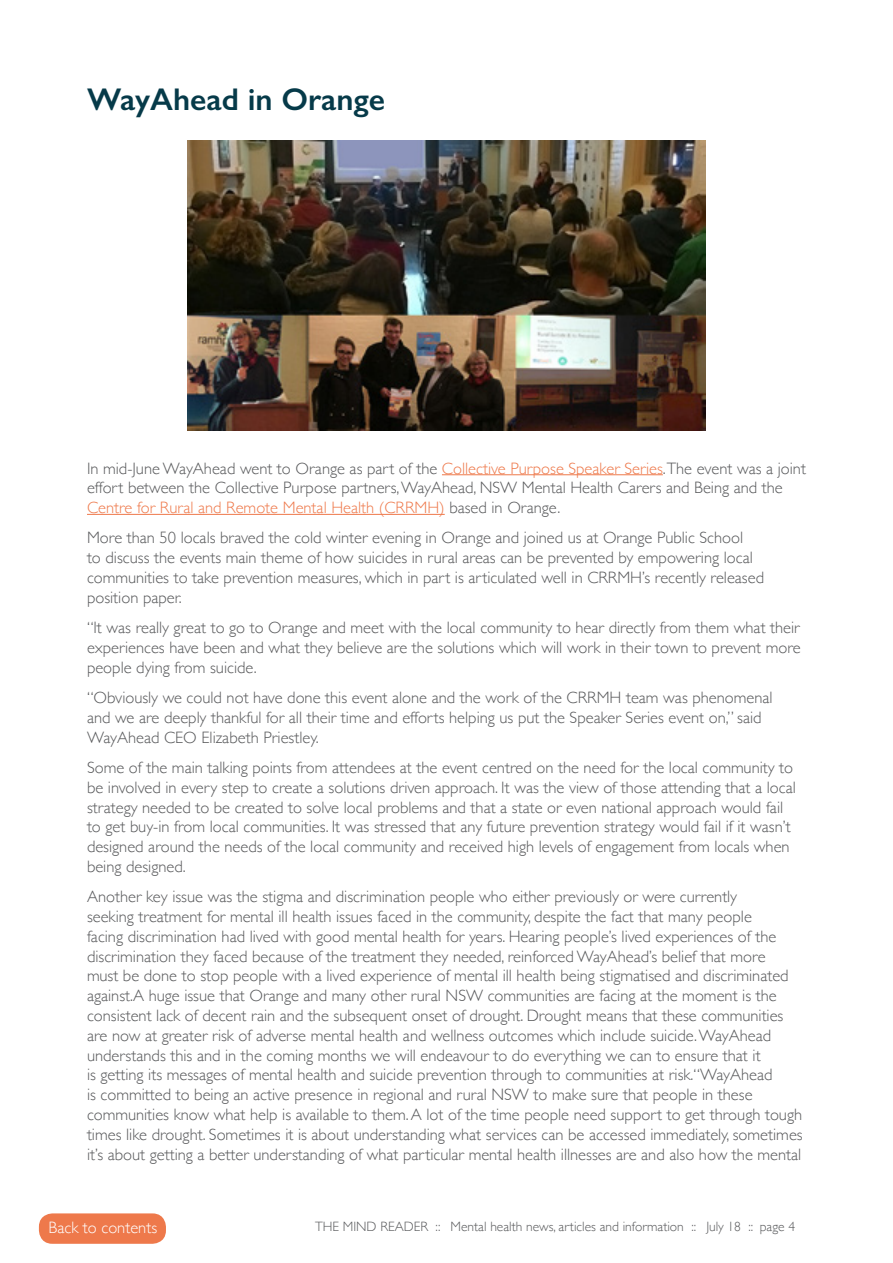
<style>
.page{position:relative;width:893px;height:1263px;background:#fff}
.page>*{position:absolute;margin:0;border:0;box-sizing:border-box;transform-origin:0 0}
.t1{font:600 31.5px "Gill Sans";color:#063a49}
.t2{font:300 16.5px/19.8px "Gill Sans";color:#58595b}
.t3{font:300 16.5px "Gill Sans";color:#fff}
.t4{font:300 13.5px "Gill Sans";color:#58595b}
.s1{color:#ee794b}
</style>
<div class="page">
<hr style="left:442px;top:474px;width:221px;height:1px;background:#ee794b">
<hr style="left:87px;top:514px;width:358px;height:1px;background:#ee794b">
<img style="left:188px;top:140px;width:517px;height:290px">
<div style="left:39px;top:1213px;width:127px;height:31px;background:#ee794b;border-radius:14px"></div>
<h1 class="t1" style="left:87px;top:80px;width:300px">WayAhead in Orange</h1>
<p class="t2" style="left:87px;top:457px;width:720px">In mid-June WayAhead went to Orange as part of the <span class="s1">Collective Purpose Speaker Series</span>.The event was a joint effort between the Collective Purpose partners, WayAhead, NSW Mental Health Carers and Being and the<br><span class="s1">Centre for Rural and Remote Mental Health (CRRMH)</span> based in Orange.</p>
<p class="t2" style="left:87px;top:527px;width:679px">More than 50 locals braved the cold winter evening in Orange and joined us at Orange Public School<br>to discuss the events main theme of how suicides in rural areas can be prevented by empowering local communities to take prevention measures, which in part is articulated well in CRRMH’s recently released position paper.</p>
<p class="t2" style="left:87px;top:617px;width:715px;text-align:justify">“It was really great to go to Orange and meet with the local community to hear directly from them what their experiences have been and what they believe are the solutions which will work in their town to prevent more people dying from suicide.</p>
<p class="t2" style="left:87px;top:687px;width:687px">“Obviously we could not have done this event alone and the work of the CRRMH team was phenomenal and we are deeply thankful for all their time and efforts helping us put the Speaker Series event on,” said<br>WayAhead CEO Elizabeth Priestley.</p>
<p class="t2" style="left:87px;top:757px;width:710px">Some of the main talking points from attendees at the event centred on the need for the local community to be involved in every step to create a solutions driven approach. It was the view of those attending that a local strategy needed to be created to solve local problems and that a state or even national approach would fail to get buy-in from local communities. It was stressed that any future prevention strategy would fail if it wasn’t designed around the needs of the local community and received high levels of engagement from locals when being designed.</p>
<p class="t2" style="left:87px;top:886px;width:717px">Another key issue was the stigma and discrimination people who either previously or were currently<br>seeking treatment for mental ill health issues faced in the community, despite the fact that many people<br>facing discrimination had lived with good mental health for years. Hearing people’s lived experiences of the discrimination they faced because of the treatment they needed, reinforced WayAhead’s belief that more<br>must be done to stop people with a lived experience of mental ill health being stigmatised and discriminated against.A huge issue that Orange and many other rural NSW communities are facing at the moment is the consistent lack of decent rain and the subsequent onset of drought. Drought means that these communities are now at greater risk of adverse mental health and wellness outcomes which include suicide. WayAhead understands this and in the coming months we will endeavour to do everything we can to ensure that it<br>is getting its messages of mental health and suicide prevention through to communities at risk.“WayAhead<br>is committed to being an active presence in regional and rural NSW to make sure that people in these communities know what help is available to them. A lot of the time people need support to get through tough times like drought. Sometimes it is about understanding what services can be accessed immediately, sometimes it’s about getting a better understanding of what particular mental health illnesses are and also how the mental</p>
<p class="t3" style="left:49px;top:1214px;width:110px">Back to contents</p>
<p class="t4" style="left:315px;top:1216px;width:482px">THE MIND READER :: Mental health news, articles and information :: July 18 :: page 4</p>
</div>
